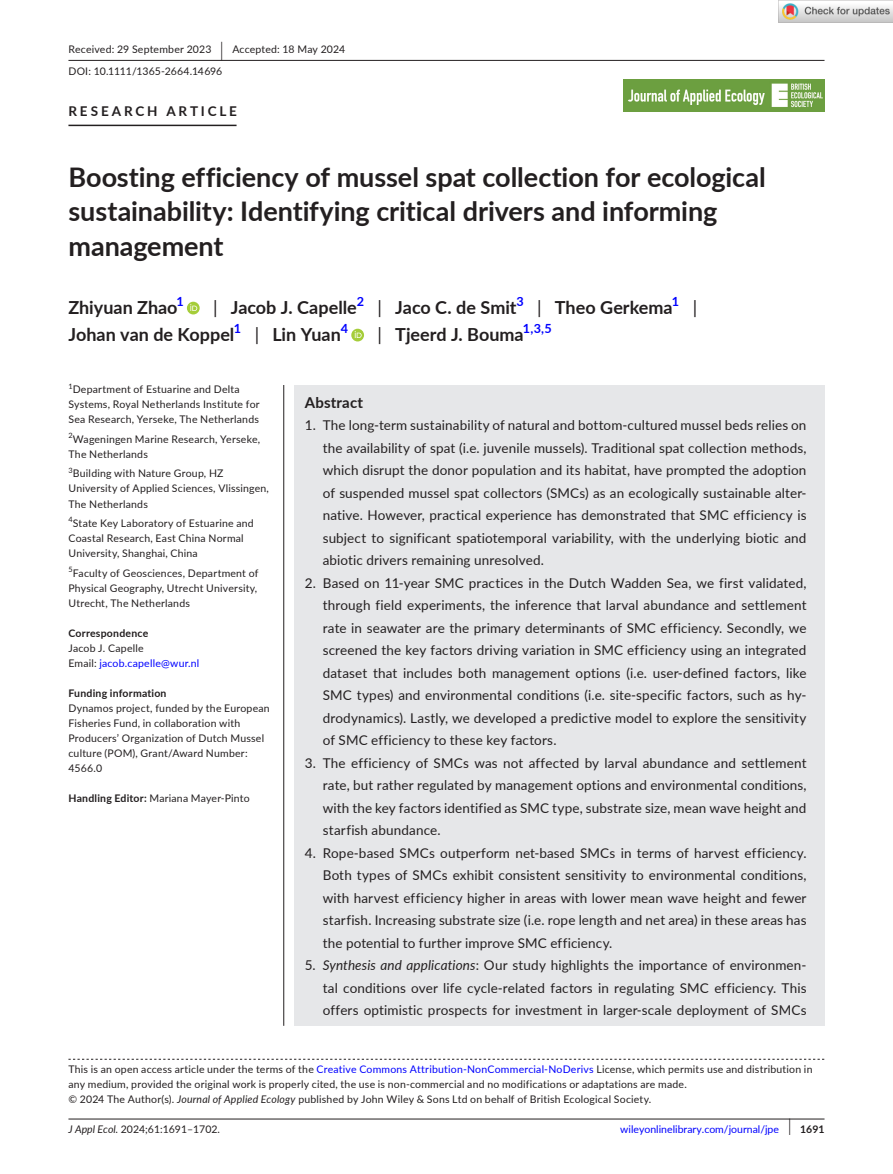
<style>
.page{position:relative;width:893px;height:1174px;background:#fff}
.page>*{position:absolute;margin:0;border:0;box-sizing:border-box;transform-origin:0 0}
.t1{font:700 27px/34.5px "Lato";color:#231f20}
.t2{font:700 18px "Lato";color:#231f20}
.t3{font:18px "Lato";color:#231f20}
.t4{font:700 15px "Lato";letter-spacing:.015em;color:#231f20}
.t5{font:13.5px/22.5px "Lato";letter-spacing:.01em;color:#231f20;text-align:justify}
.t6{font:700 13.5px "Lato";letter-spacing:.21em;color:#231f20}
.t7{font:700 12.6px "Lato";color:#00f}
.t8{font:10.5px/15px "Lato";letter-spacing:.02em;color:#231f20}
.t9{font:10.5px "Lato";color:#00f}
.t10{font:700 10.5px "Lato";letter-spacing:.02em;color:#231f20}
.t11{font:10.5px "Lato";color:#231f20}
.t12{font:7.35px "Lato";color:#231f20}
.s1{font-size:19.65px}
.s2{font-weight:400}
.s3{color:#00f}
.s4{font-weight:700}
.s5{font-style:italic}
.s6{font-size:17.4px;color:#231f20}
.s7{font-weight:700;color:#231f20}
</style>
<div class="page">
<hr style="left:68px;top:1118px;width:756px;height:1px;background:#231f20">
<img style="left:623px;top:79px;width:201px;height:33px">
<hr style="left:68px;top:60px;width:756px;height:1px;background:#231f20">
<hr style="left:68px;top:125px;width:169px;height:1px;background:#231f20">
<div style="left:187px;top:302px;width:13px;height:12px;background:#a5cd39;border-radius:50%"></div>
<svg style="left:190px;top:304px;width:7px;height:7px"></svg>
<svg style="left:351px;top:329px;width:13px;height:12px"></svg>
<svg style="left:355px;top:331px;width:7px;height:7px"></svg>
<svg style="left:68px;top:1058px;width:756px;height:1px"></svg>
<div style="left:294px;top:385px;width:530px;height:640px;background:#e6e7e9"></div>
<hr style="left:283px;top:385px;width:1px;height:640px;background:#231f20">
<img style="left:779px;top:0;width:114px;height:23px">
<p class="t8" style="left:68px;top:38px;width:278px;line-height:21.8px">Received: 29 September 2023 <span class="s1">|</span> Accepted: 18 May 2024<br>DOI: 10.1111/1365-2664.14696</p>
<p class="t6" style="left:68px;top:101px;width:170px">RESEARCH ARTICLE</p>
<h1 class="t1" style="left:68px;top:159px;width:699px">Boosting efficiency of mussel spat collection for ecological sustainability: Identifying critical drivers and informing management</h1>
<h2 class="t2" style="left:68px;top:295px;width:111px">Zhiyuan Zhao</h2>
<p class="t7" style="left:177px;top:292px;width:9px">1</p>
<h2 class="t2" style="left:213px;top:295px;width:145px"><span class="s2">|</span> Jacob J. Capelle</h2>
<p class="t7" style="left:357px;top:292px;width:9px">2</p>
<h2 class="t2" style="left:378px;top:295px;width:140px"><span class="s2">|</span> Jaco C. de Smit</h2>
<p class="t7" style="left:516px;top:292px;width:9px">3</p>
<h2 class="t2" style="left:537px;top:295px;width:137px"><span class="s2">|</span> Theo Gerkema</h2>
<p class="t7" style="left:672px;top:292px;width:9px">1</p>
<h2 class="t3" style="left:693px;top:295px;width:6px">|</h2>
<h2 class="t2" style="left:68px;top:322px;width:167px">Johan van de Koppel</h2>
<p class="t7" style="left:234px;top:319px;width:9px">1</p>
<h2 class="t2" style="left:255px;top:322px;width:88px"><span class="s2">|</span> Lin Yuan</h2>
<p class="t7" style="left:341px;top:319px;width:9px">4</p>
<h2 class="t2" style="left:378px;top:322px;width:148px"><span class="s2">|</span> Tjeerd J. Bouma</h2>
<p class="t7" style="left:523px;top:319px;width:31px">1,3,5</p>
<p class="t12" style="left:68px;top:381px;width:6px">1</p>
<p class="t8" style="left:68px;top:382px;width:193px;text-indent:4px">Department of Estuarine and Delta<br>Systems, Royal Netherlands Institute for<br>Sea Research, Yerseke, The Netherlands</p>
<p class="t8" style="left:68px;top:431px;width:193px"><sup>2</sup>Wageningen Marine Research, Yerseke,<br>The Netherlands</p>
<p class="t8" style="left:68px;top:466px;width:202px"><sup>3</sup>Building with Nature Group, HZ<br>University of Applied Sciences, Vlissingen,<br>The Netherlands</p>
<p class="t8" style="left:68px;top:515px;width:187px"><sup>4</sup>State Key Laboratory of Estuarine and<br>Coastal Research, East China Normal<br>University, Shanghai, China</p>
<p class="t8" style="left:68px;top:565px;width:191px;text-align:justify"><sup>5</sup>Faculty of Geosciences, Department of Physical Geography, Utrecht University, Utrecht, The Netherlands</p>
<p class="t10" style="left:68px;top:625px;width:81px">Correspondence</p>
<p class="t8" style="left:68px;top:640px;width:132px">Jacob J. Capelle<br>Email: <span class="s3">jacob.capelle@wur.nl</span></p>
<p class="t10" style="left:68px;top:685px;width:100px">Funding information</p>
<p class="t8" style="left:68px;top:700px;width:203px">Dynamos project, funded by the European<br>Fisheries Fund, in collaboration with<br>Producers’ Organization of Dutch Mussel culture (POM), Grant/Award Number:<br>4566.0</p>
<p class="t8" style="left:68px;top:790px;width:183px"><span class="s4">Handling Editor:</span> Mariana Mayer-Pinto</p>
<p class="t4" style="left:305px;top:391px;width:60px">Abstract</p>
<p class="t5" style="left:323px;top:413px;width:485px;text-indent:-18px">1. The long-term sustainability of natural and bottom-cultured mussel beds relies on the availability of spat (i.e. juvenile mussels). Traditional spat collection methods, which disrupt the donor population and its habitat, have prompted the adoption of suspended mussel spat collectors (SMCs) as an ecologically sustainable alter&shy;native. However, practical experience has demonstrated that SMC efficiency is subject to significant spatiotemporal variability, with the underlying biotic and abiotic drivers remaining unresolved.</p>
<p class="t5" style="left:323px;top:571px;width:485px;text-indent:-18px">2. Based on 11-year SMC practices in the Dutch Wadden Sea, we first validated, through field experiments, the inference that larval abundance and settlement rate in seawater are the primary determinants of SMC efficiency. Secondly, we screened the key factors driving variation in SMC efficiency using an integrated dataset that includes both management options (i.e. user-defined factors, like SMC types) and environmental conditions (i.e. site-specific factors, such as hy&shy;drodynamics). Lastly, we developed a predictive model to explore the sensitivity of SMC efficiency to these key factors.</p>
<p class="t5" style="left:323px;top:751px;width:485px;text-indent:-18px">3. The efficiency of SMCs was not affected by larval abundance and settlement rate, but rather regulated by management options and environmental conditions, with the key factors identified as SMC type, substrate size, mean wave height and starfish abundance.</p>
<p class="t5" style="left:323px;top:841px;width:485px;text-indent:-18px">4. Rope-based SMCs outperform net-based SMCs in terms of harvest efficiency.<br>Both types of SMCs exhibit consistent sensitivity to environmental conditions, with harvest efficiency higher in areas with lower mean wave height and fewer starfish. Increasing substrate size (i.e. rope length and net area) in these areas has the potential to further improve SMC efficiency.</p>
<p class="t5" style="left:323px;top:953px;width:485px;text-indent:-18px">5. <span class="s5">Synthesis and applications</span>: Our study highlights the importance of environmen&shy;tal conditions over life cycle-related factors in regulating SMC efficiency. This offers optimistic prospects for investment in larger-scale deployment of SMCs</p>
<p class="t8" style="left:68px;top:1061px;width:746px">This is an open access article under the terms of the <span class="s3">Creative Commons Attribution-NonCommercial-NoDerivs</span> License, which permits use and distribution in any medium, provided the original work is properly cited, the use is non-commercial and no modifications or adaptations are made.<br>© 2024 The Author(s). <span class="s5">Journal of Applied Ecology</span> published by John Wiley &amp; Sons Ltd on behalf of British Ecological Society.</p>
<p class="t11" style="left:68px;top:1121px;width:153px"><span class="s5">J Appl Ecol.</span> 2024;61:1691–1702.</p>
<p class="t9" style="left:620px;top:1121px;width:206px">wileyonlinelibrary.com/journal/jpe <span class="s6">|</span> <span class="s7">1691</span></p>
</div>
